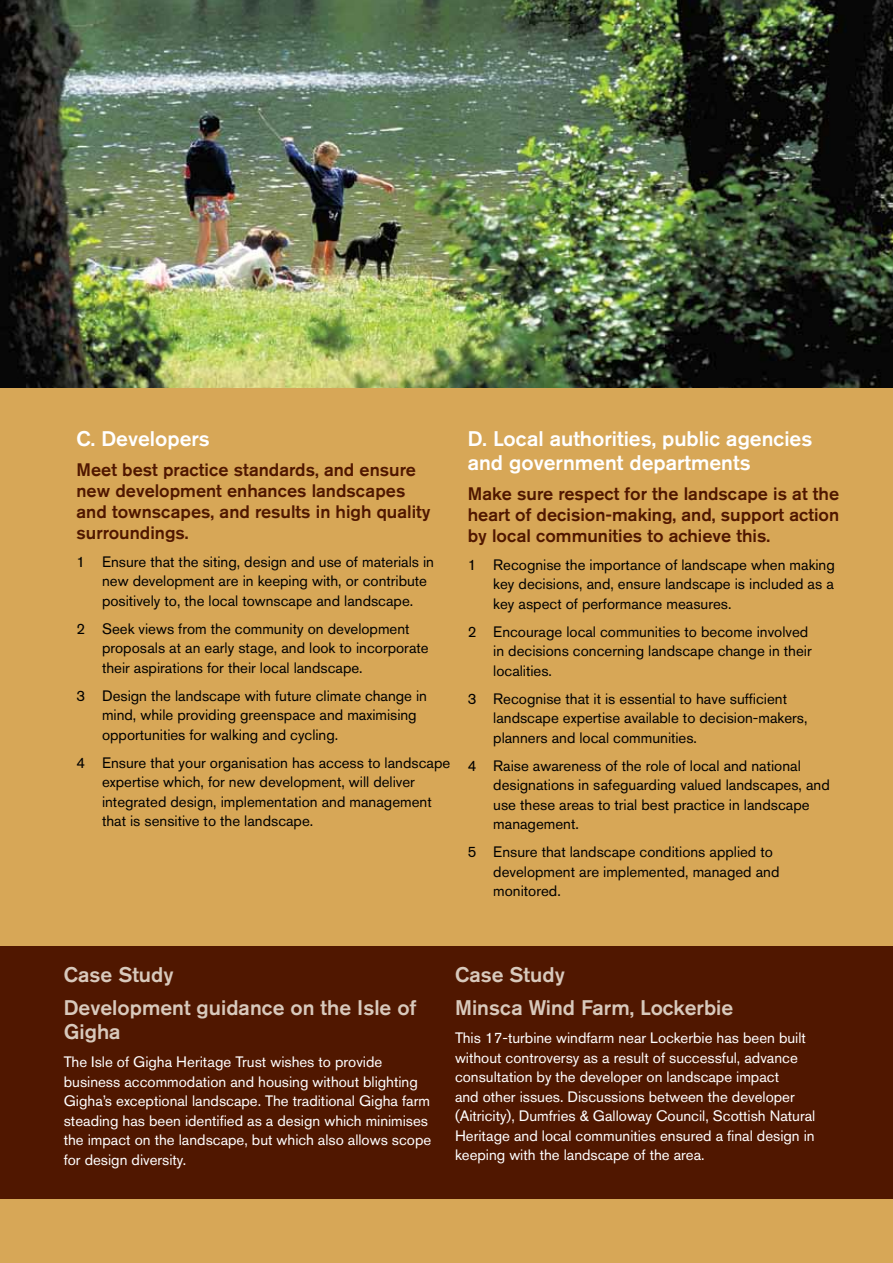
<style>
.page{position:relative;width:893px;height:1263px;background:#d7a757}
.page>*{position:absolute;margin:0;border:0;box-sizing:border-box;transform-origin:0 0}
.t1{font:500 21px/32.5px "Akzidenz Grotesk BE";color:#d8c9bc}
.t2{font:500 21px/24px "Akzidenz Grotesk BE";color:#fff}
.t3{font:500 18px/21px "Akzidenz Grotesk BE";color:#501700}
.t4{font:15px/19.5px "Akzidenz Grotesk BE";color:#000}
.t5{font:15px/19.5px "Akzidenz Grotesk BE";color:#fff}
</style>
<div class="page">
<div style="left:0;top:947px;width:893px;height:252px;background:#501700"></div>
<img style="left:0;top:0;width:893px;height:387px">
<h1 class="t2" style="left:77px;top:427px;width:135px">C. Developers</h1>
<p class="t3" style="left:77px;top:459px;width:355px">Meet best practice standards, and ensure new development enhances landscapes and townscapes, and results in high quality surroundings.</p>
<p class="t4" style="left:102px;top:552px;width:333px;text-indent:-26px">1 Ensure that the siting, design and use of materials in new development are in keeping with, or contribute positively to, the local townscape and landscape.</p>
<p class="t4" style="left:102px;top:619px;width:328px;text-indent:-26px">2 Seek views from the community on development proposals at an early stage, and look to incorporate their aspirations for their local landscape.</p>
<p class="t4" style="left:102px;top:686px;width:327px;text-indent:-26px">3 Design the landscape with future climate change in mind, while providing greenspace and maximising opportunities for walking and cycling.</p>
<p class="t4" style="left:102px;top:753px;width:350px;text-indent:-26px">4 Ensure that your organisation has access to landscape expertise which, for new development, will deliver integrated design, implementation and management that is sensitive to the landscape.</p>
<h1 class="t2" style="left:468px;top:427px;width:346px">D. Local authorities, public agencies and government departments</h1>
<p class="t3" style="left:468px;top:483px;width:373px;text-align:justify">Make sure respect for the landscape is at the heart of decision-making, and, support action by local communities to achieve this.</p>
<p class="t4" style="left:493px;top:555px;width:343px;text-align:justify;text-indent:-26px">1 Recognise the importance of landscape when making key decisions, and, ensure landscape is included as a key aspect of performance measures.</p>
<p class="t4" style="left:493px;top:622px;width:320px;text-indent:-26px">2 Encourage local communities to become involved in decisions concerning landscape change in their localities.</p>
<p class="t4" style="left:493px;top:689px;width:316px;text-indent:-26px">3 Recognise that it is essential to have sufficient landscape expertise available to decision-makers, planners and local communities.</p>
<p class="t4" style="left:493px;top:756px;width:338px;text-indent:-26px">4 Raise awareness of the role of local and national designations in safeguarding valued landscapes, and use these areas to trial best practice in landscape management.</p>
<p class="t4" style="left:493px;top:842px;width:288px;text-indent:-26px">5 Ensure that landscape conditions applied to development are implemented, managed and monitored.</p>
<h1 class="t1" style="left:64px;top:958px;width:354px">Case Study<br>Development guidance on the Isle of</h1>
<h1 class="t1" style="left:64px;top:1015px;width:58px">Gigha</h1>
<p class="t5" style="left:64px;top:1052px;width:369px">The Isle of Gigha Heritage Trust wishes to provide business accommodation and housing without blighting Gigha’s exceptional landscape. The traditional Gigha farm steading has been identified as a design which minimises the impact on the landscape, but which also allows scope for design diversity.</p>
<h1 class="t1" style="left:455px;top:958px;width:280px">Case Study<br>Minsca Wind Farm, Lockerbie</h1>
<p class="t5" style="left:455px;top:1028px;width:362px">This 17-turbine windfarm near Lockerbie has been built without controversy as a result of successful, advance consultation by the developer on landscape impact<br>and other issues. Discussions between the developer (Aitricity), Dumfries &amp; Galloway Council, Scottish Natural Heritage and local communities ensured a final design in keeping with the landscape of the area.</p>
</div>
